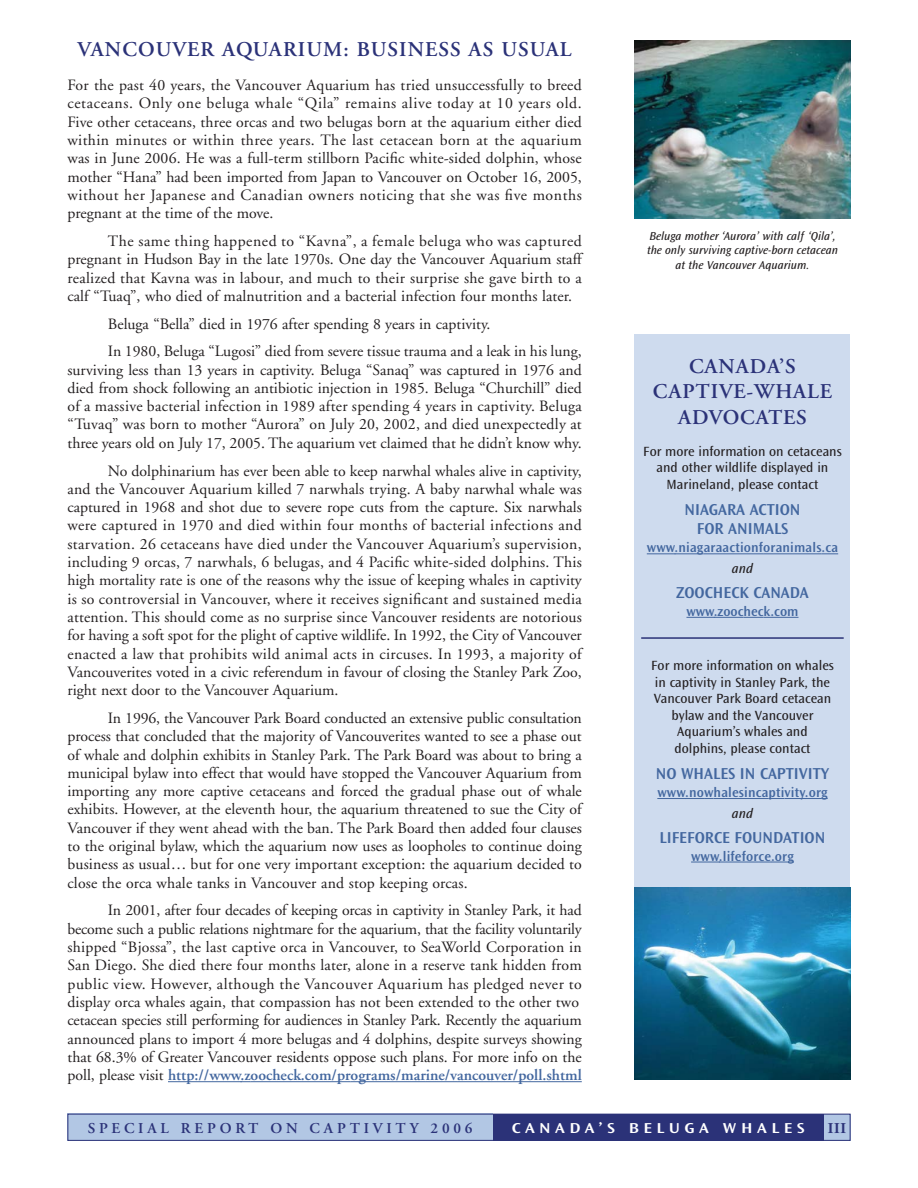
<style>
.page{position:relative;width:918px;height:1188px;background:#fff}
.page>*{position:absolute;margin:0;border:0;box-sizing:border-box;transform-origin:0 0}
.t1{font:600 21px/25.2px "Adobe Garamond";letter-spacing:.04em;color:#2b3278;text-align:center}
.t2{font:16.5px/19.5px "Ocean Sans MM 512 475";color:#43679f;text-align:center}
.t3{font:15.75px/18.3px "Adobe Garamond";color:#231f20;text-align:justify}
.t4{font:600 15px "Adobe Garamond";letter-spacing:.255em;color:#2b3278}
.t5{font:15px "Ocean Sans MM 512 475";letter-spacing:.25em;color:#fff;scale:1.2 1}
.t6{font:600 15px "Adobe Garamond";letter-spacing:.255em;color:#2b3278;scale:1.2 1}
.t7{font:13.8px/16.5px "Ocean Sans MM 403 475";color:#231f20;text-align:center}
.t8{font:13.8px "Ocean Sans MM 512 475";letter-spacing:.01em;color:#43679f}
.t9{font:13.8px "Ocean Sans MM It 403 475";color:#231f20}
.t10{font:12px/14.4px "Ocean Sans MM It 403 475";color:#231f20;text-align:center}
.s1{font-weight:600;color:#43679f}
</style>
<div class="page">
<div style="left:824px;top:1114px;width:27px;height:27px;background:#b2c7e4"></div>
<div style="left:68px;top:1114px;width:425px;height:27px;background:#b2c7e4"></div>
<div style="left:493px;top:1114px;width:331px;height:27px;background:#2b3278"></div>
<div style="left:68px;top:1114px;width:782px;height:27px;border:1px solid #2b3278"></div>
<div style="left:634px;top:334px;width:216px;height:554px;background:#cedbee"></div>
<svg style="left:647px;top:553px;width:57px;height:1px"></svg>
<hr style="left:704px;top:553px;width:59px;height:1px;background:#43679f">
<hr style="left:763px;top:553px;width:59px;height:1px;background:#43679f">
<svg style="left:822px;top:553px;width:16px;height:1px"></svg>
<svg style="left:686px;top:617px;width:28px;height:1px"></svg>
<hr style="left:714px;top:617px;width:30px;height:1px;background:#43679f">
<svg style="left:744px;top:617px;width:20px;height:1px"></svg>
<hr style="left:764px;top:617px;width:35px;height:1px;background:#43679f">
<svg style="left:657px;top:798px;width:57px;height:1px"></svg>
<hr style="left:714px;top:798px;width:55px;height:1px;background:#43679f">
<svg style="left:768px;top:798px;width:60px;height:1px"></svg>
<svg style="left:691px;top:862px;width:103px;height:1px"></svg>
<hr style="left:641px;top:637px;width:203px;height:2px;background:#2b3278">
<hr style="left:168px;top:1081px;width:74px;height:1px;background:#43679f">
<hr style="left:251px;top:1081px;width:100px;height:1px;background:#43679f">
<hr style="left:351px;top:1081px;width:75px;height:1px;background:#43679f">
<hr style="left:426px;top:1081px;width:31px;height:1px;background:#43679f">
<hr style="left:457px;top:1081px;width:44px;height:1px;background:#43679f">
<hr style="left:501px;top:1081px;width:81px;height:1px;background:#43679f">
<img style="left:634px;top:41px;width:216px;height:177px">
<img style="left:634px;top:888px;width:216px;height:192px">
<h1 class="t1" style="left:78px;top:39px;width:496px">VANCOUVER AQUARIUM: BUSINESS AS USUAL</h1>
<p class="t3" style="left:68px;top:77px;width:516px">For the past 40 years, the Vancouver Aquarium has tried unsuccessfully to breed cetaceans. Only one beluga whale “Qila” remains alive today at 10 years old.<br>Five other cetaceans, three orcas and two belugas born at the aquarium either died within minutes or within three years. The last cetacean born at the aquarium was in June 2006. He was a full-term stillborn Pacific white-sided dolphin, whose mother “Hana” had been imported from Japan to Vancouver on October 16, 2005, without her Japanese and Canadian owners noticing that she was five months pregnant at the time of the move.</p>
<p class="t3" style="left:68px;top:233px;width:516px;text-indent:40px">The same thing happened to “Kavna”, a female beluga who was captured pregnant in Hudson Bay in the late 1970s. One day the Vancouver Aquarium staff realized that Kavna was in labour, and much to their surprise she gave birth to a calf “Tuaq”, who died of malnutrition and a bacterial infection four months later.</p>
<p class="t3" style="left:108px;top:311px;width:475px;line-height:27.8px">Beluga “Bella” died in 1976 after spending 8 years in captivity.<br>In 1980, Beluga “Lugosi” died from severe tissue trauma and a leak in his lung,</p>
<p class="t3" style="left:68px;top:362px;width:516px">surviving less than 13 years in captivity. Beluga “Sanaq” was captured in 1976 and died from shock following an antibiotic injection in 1985. Beluga “Churchill” died of a massive bacterial infection in 1989 after spending 4 years in captivity. Beluga “Tuvaq” was born to mother “Aurora” on July 20, 2002, and died unexpectedly at three years old on July 17, 2005. The aquarium vet claimed that he didn’t know why.</p>
<p class="t3" style="left:68px;top:463px;width:516px;text-indent:40px">No dolphinarium has ever been able to keep narwhal whales alive in captivity, and the Vancouver Aquarium killed 7 narwhals trying. A baby narwhal whale was captured in 1968 and shot due to severe rope cuts from the capture. Six narwhals were captured in 1970 and died within four months of bacterial infections and starvation. 26 cetaceans have died under the Vancouver Aquarium’s supervision, including 9 orcas, 7 narwhals, 6 belugas, and 4 Pacific white-sided dolphins. This high mortality rate is one of the reasons why the issue of keeping whales in captivity is so controversial in Vancouver, where it receives significant and sustained media attention. This should come as no surprise since Vancouver residents are notorious for having a soft spot for the plight of captive wildlife. In 1992, the City of Vancouver enacted a law that prohibits wild animal acts in circuses. In 1993, a majority of Vancouverites voted in a civic referendum in favour of closing the Stanley Park Zoo, right next door to the Vancouver Aquarium.</p>
<p class="t3" style="left:68px;top:710px;width:516px;text-indent:40px">In 1996, the Vancouver Park Board conducted an extensive public consultation process that concluded that the majority of Vancouverites wanted to see a phase out of whale and dolphin exhibits in Stanley Park. The Park Board was about to bring a municipal bylaw into effect that would have stopped the Vancouver Aquarium from importing any more captive cetaceans and forced the gradual phase out of whale exhibits. However, at the eleventh hour, the aquarium threatened to sue the City of Vancouver if they went ahead with the ban. The Park Board then added four clauses to the original bylaw, which the aquarium now uses as loopholes to continue doing business as usual… but for one very important exception: the aquarium decided to close the orca whale tanks in Vancouver and stop keeping orcas.</p>
<p class="t3" style="left:68px;top:903px;width:516px;text-align:left;text-indent:40px">In 2001, after four decades of keeping orcas in captivity in Stanley Park, it had become such a public relations nightmare for the aquarium, that the facility voluntarily shipped “Bjossa”, the last captive orca in Vancouver, to SeaWorld Corporation in San Diego. She died there four months later, alone in a reserve tank hidden from public view. However, although the Vancouver Aquarium has pledged never to display orca whales again, that compassion has not been extended to the other two cetacean species still performing for audiences in Stanley Park. Recently the aquarium announced plans to import 4 more belugas and 4 dolphins, despite surveys showing that 68.3% of Greater Vancouver residents oppose such plans. For more info on the poll, please visit <span class="s1">http://www.zoocheck.com/programs/marine/vancouver/poll.shtml</span></p>
<p class="t10" style="left:647px;top:229px;width:192px">Beluga mother ‘Aurora’ with calf ‘Qila’, the only surviving captive-born cetacean at the Vancouver Aquarium.</p>
<h1 class="t1" style="left:653px;top:356px;width:181px">CANADA’S<br>CAPTIVE-WHALE<br>ADVOCATES</h1>
<p class="t7" style="left:643px;top:444px;width:200px">For more information on cetaceans and other wildlife displayed in<br>Marineland, please contact</p>
<p class="t2" style="left:684px;top:501px;width:118px">NIAGARA ACTION<br>FOR ANIMALS</p>
<p class="t8" style="left:647px;top:543px;width:193px">www.niagaraactionforanimals.ca</p>
<p class="t9" style="left:732px;top:561px;width:23px">and</p>
<p class="t2" style="left:676px;top:584px;width:134px">ZOOCHECK CANADA</p>
<p class="t8" style="left:686px;top:606px;width:114px">www.zoocheck.com</p>
<p class="t7" style="left:651px;top:659px;width:184px">For more information on whales in captivity in Stanley Park, the<br>Vancouver Park Board cetacean bylaw and the Vancouver<br>Aquarium’s whales and dolphins, please contact</p>
<p class="t2" style="left:656px;top:765px;width:175px">NO WHALES IN CAPTIVITY</p>
<p class="t8" style="left:657px;top:787px;width:172px">www.nowhalesincaptivity.org</p>
<p class="t9" style="left:732px;top:806px;width:23px">and</p>
<p class="t2" style="left:660px;top:829px;width:167px">LIFEFORCE FOUNDATION</p>
<p class="t8" style="left:691px;top:851px;width:104px">www.lifeforce.org</p>
<p class="t4" style="left:88px;top:1122px;width:386px">SPECIAL REPORT ON CAPTIVITY 2006</p>
<p class="t5" style="left:512px;top:1122px;width:246px">CANADA’S BELUGA WHALES</p>
<p class="t6" style="left:828px;top:1122px;width:17px">III</p>
</div>
